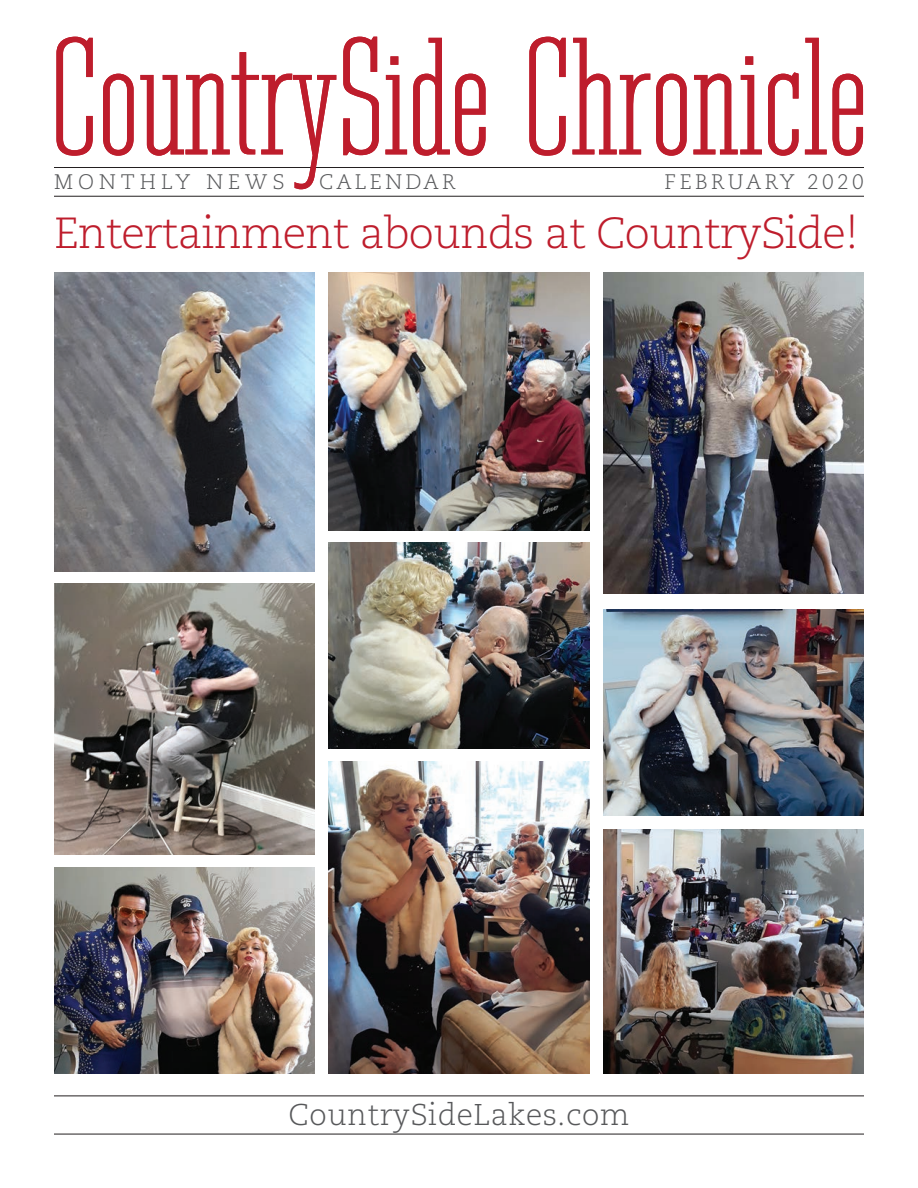
<style>
.page{position:relative;width:918px;height:1188px;background:#fff}
.page>*{position:absolute;margin:0;border:0;box-sizing:border-box;transform-origin:0 0}
.t1{font:161.55px "Cg Tower Cd";color:#be1d2c}
.t2{font:300 43.5px "Caecilia";letter-spacing:-.02em;color:#be1d2c}
.t3{font:300 30px "Caecilia";letter-spacing:.02em;color:#57585a}
.t4{font:300 21px "Caecilia";letter-spacing:.16em;color:#57585a}
.t5{font:300 21px "Caecilia";letter-spacing:.24em;color:#57585a}
</style>
<div class="page">
<hr style="left:54px;top:1096px;width:810px;height:1px;background:#231f20">
<hr style="left:54px;top:1134px;width:810px;height:1px;background:#231f20">
<hr style="left:54px;top:167px;width:810px;height:1px;background:#231f20">
<hr style="left:54px;top:196px;width:810px;height:1px;background:#231f20">
<img style="left:329px;top:543px;width:260px;height:206px">
<img style="left:54px;top:583px;width:260px;height:271px">
<img style="left:604px;top:829px;width:260px;height:244px">
<img style="left:604px;top:609px;width:260px;height:206px">
<img style="left:54px;top:272px;width:260px;height:299px">
<img style="left:54px;top:867px;width:260px;height:206px">
<img style="left:329px;top:272px;width:260px;height:258px">
<img style="left:329px;top:761px;width:260px;height:312px">
<img style="left:604px;top:272px;width:260px;height:322px">
<p class="t1" style="left:50px;top:4px;width:820px">CountrySide Chronicle</p>
<p class="t5" style="left:54px;top:170px;width:232px">MONTHLY NEWS</p>
<p class="t4" style="left:319px;top:170px;width:138px">CALENDAR</p>
<p class="t4" style="left:665px;top:170px;width:201px">FEBRUARY 2020</p>
<p class="t2" style="left:54px;top:209px;width:806px">Entertainment abounds at CountrySide!</p>
<p class="t3" style="left:288px;top:1098px;width:343px">CountrySideLakes.com</p>
</div>
